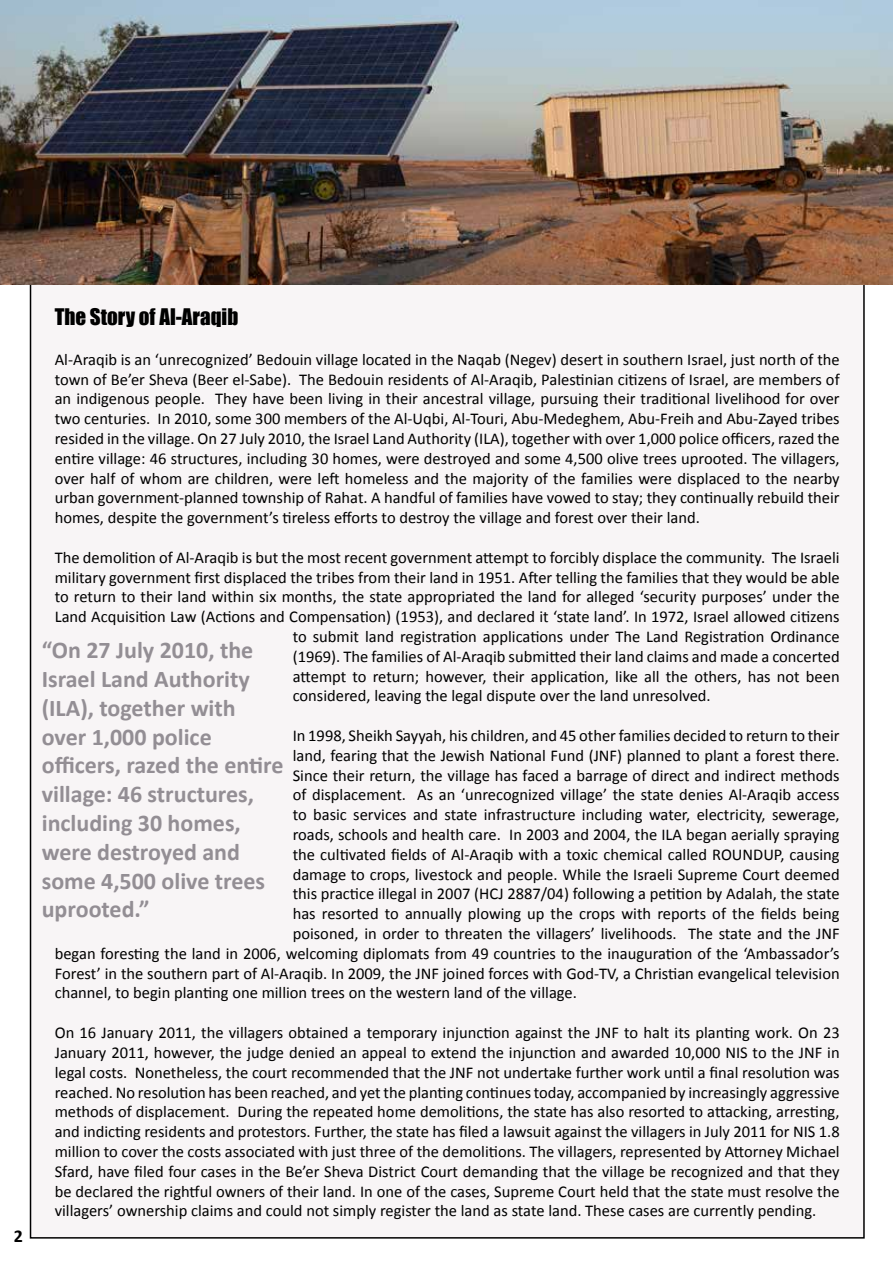
<style>
.page{position:relative;width:893px;height:1263px;background:#fff}
.page>*{position:absolute;margin:0;border:0;box-sizing:border-box;transform-origin:0 0}
.t1{font:700 24px/28.8px "Calibri";color:#938e94}
.t2{font:21px "Impact";color:#000}
.t3{font:700 18px "Calibri";color:#000}
.t4{font:16.5px/19.8px "Calibri";color:#000;text-align:justify}
</style>
<div class="page">
<div style="left:31px;top:257px;width:833px;height:981px;background:#f8f5f6"></div>
<img style="left:0;top:0;width:893px;height:285px">
<p class="t3" style="left:14px;top:1225px;width:11px">2</p>
<p class="t2" style="left:55px;top:301px;width:185px">The Story of Al-Araqib</p>
<p class="t4" style="left:55px;top:349px;width:786px">Al-Araqib is an ‘unrecognized’ Bedouin village located in the Naqab (Negev) desert in southern Israel, just north of the town of Be’er Sheva (Beer el-Sabe). The Bedouin residents of Al-Araqib, Palestinian citizens of Israel, are members of an indigenous people. They have been living in their ancestral village, pursuing their traditional livelihood for over two centuries. In 2010, some 300 members of the Al-Uqbi, Al-Touri, Abu-Medeghem, Abu-Freih and Abu-Zayed tribes resided in the village. On 27 July 2010, the Israel Land Authority (ILA), together with over 1,000 police officers, razed the entire village: 46 structures, including 30 homes, were destroyed and some 4,500 olive trees uprooted. The villagers, over half of whom are children, were left homeless and the majority of the families were displaced to the nearby urban government-planned township of Rahat. A handful of families have vowed to stay; they continually rebuild their homes, despite the government’s tireless efforts to destroy the village and forest over their land.</p>
<p class="t4" style="left:55px;top:547px;width:786px">The demolition of Al-Araqib is but the most recent government attempt to forcibly displace the community. The Israeli</p>
<p class="t4" style="left:55px;top:566px;width:786px">military government first displaced the tribes from their land in 1951. After telling the families that they would be able</p>
<p class="t4" style="left:55px;top:586px;width:786px">to return to their land within six months, the state appropriated the land for alleged ‘security purposes’ under the</p>
<p class="t4" style="left:55px;top:606px;width:786px">Land Acquisition Law (Actions and Compensation) (1953), and declared it ‘state land’. In 1972, Israel allowed citizens</p>
<p class="t4" style="left:293px;top:626px;width:548px">to submit land registration applications under The Land Registration Ordinance</p>
<p class="t4" style="left:293px;top:646px;width:548px">(1969). The families of Al-Araqib submitted their land claims and made a concerted</p>
<p class="t4" style="left:293px;top:665px;width:548px">attempt to return; however, their application, like all the others, has not been</p>
<p class="t4" style="left:293px;top:685px;width:420px">considered, leaving the legal dispute over the land unresolved.</p>
<p class="t4" style="left:293px;top:725px;width:548px">In 1998, Sheikh Sayyah, his children, and 45 other families decided to return to their</p>
<p class="t4" style="left:293px;top:745px;width:548px">land, fearing that the Jewish National Fund (JNF) planned to plant a forest there.</p>
<p class="t4" style="left:293px;top:764px;width:548px">Since their return, the village has faced a barrage of direct and indirect methods</p>
<p class="t4" style="left:293px;top:784px;width:548px">of displacement. As an ‘unrecognized village’ the state denies Al-Araqib access</p>
<p class="t4" style="left:293px;top:804px;width:548px">to basic services and state infrastructure including water, electricity, sewerage,</p>
<p class="t4" style="left:293px;top:824px;width:548px">roads, schools and health care. In 2003 and 2004, the ILA began aerially spraying</p>
<p class="t4" style="left:293px;top:844px;width:548px">the cultivated fields of Al-Araqib with a toxic chemical called ROUNDUP, causing</p>
<p class="t4" style="left:293px;top:863px;width:548px">damage to crops, livestock and people. While the Israeli Supreme Court deemed</p>
<p class="t4" style="left:293px;top:883px;width:548px">this practice illegal in 2007 (HCJ 2887/04) following a petition by Adalah, the state</p>
<p class="t4" style="left:293px;top:903px;width:548px">has resorted to annually plowing up the crops with reports of the fields being</p>
<p class="t4" style="left:293px;top:923px;width:548px">poisoned, in order to threaten the villagers’ livelihoods. The state and the JNF</p>
<p class="t4" style="left:55px;top:943px;width:786px">began foresting the land in 2006, welcoming diplomats from 49 countries to the inauguration of the ‘Ambassador’s</p>
<p class="t4" style="left:55px;top:962px;width:786px">Forest’ in the southern part of Al-Araqib. In 2009, the JNF joined forces with God-TV, a Christian evangelical television</p>
<p class="t4" style="left:55px;top:982px;width:524px">channel, to begin planting one million trees on the western land of the village.</p>
<p class="t4" style="left:55px;top:1022px;width:786px">On 16 January 2011, the villagers obtained a temporary injunction against the JNF to halt its planting work. On 23<br>January 2011, however, the judge denied an appeal to extend the injunction and awarded 10,000 NIS to the JNF in legal costs. Nonetheless, the court recommended that the JNF not undertake further work until a final resolution was reached. No resolution has been reached, and yet the planting continues today, accompanied by increasingly aggressive methods of displacement. During the repeated home demolitions, the state has also resorted to attacking, arresting, and indicting residents and protestors. Further, the state has filed a lawsuit against the villagers in July 2011 for NIS 1.8 million to cover the costs associated with just three of the demolitions. The villagers, represented by Attorney Michael Sfard, have filed four cases in the Be’er Sheva District Court demanding that the village be recognized and that they be declared the rightful owners of their land. In one of the cases, Supreme Court held that the state must resolve the villagers’ ownership claims and could not simply register the land as state land. These cases are currently pending.</p>
<h1 class="t1" style="left:42px;top:635px;width:243px">“On 27 July 2010, the<br>Israel Land Authority (ILA), together with over 1,000 police officers, razed the entire village: 46 structures, including 30 homes, were destroyed and some 4,500 olive trees uprooted.”</h1>
</div>
